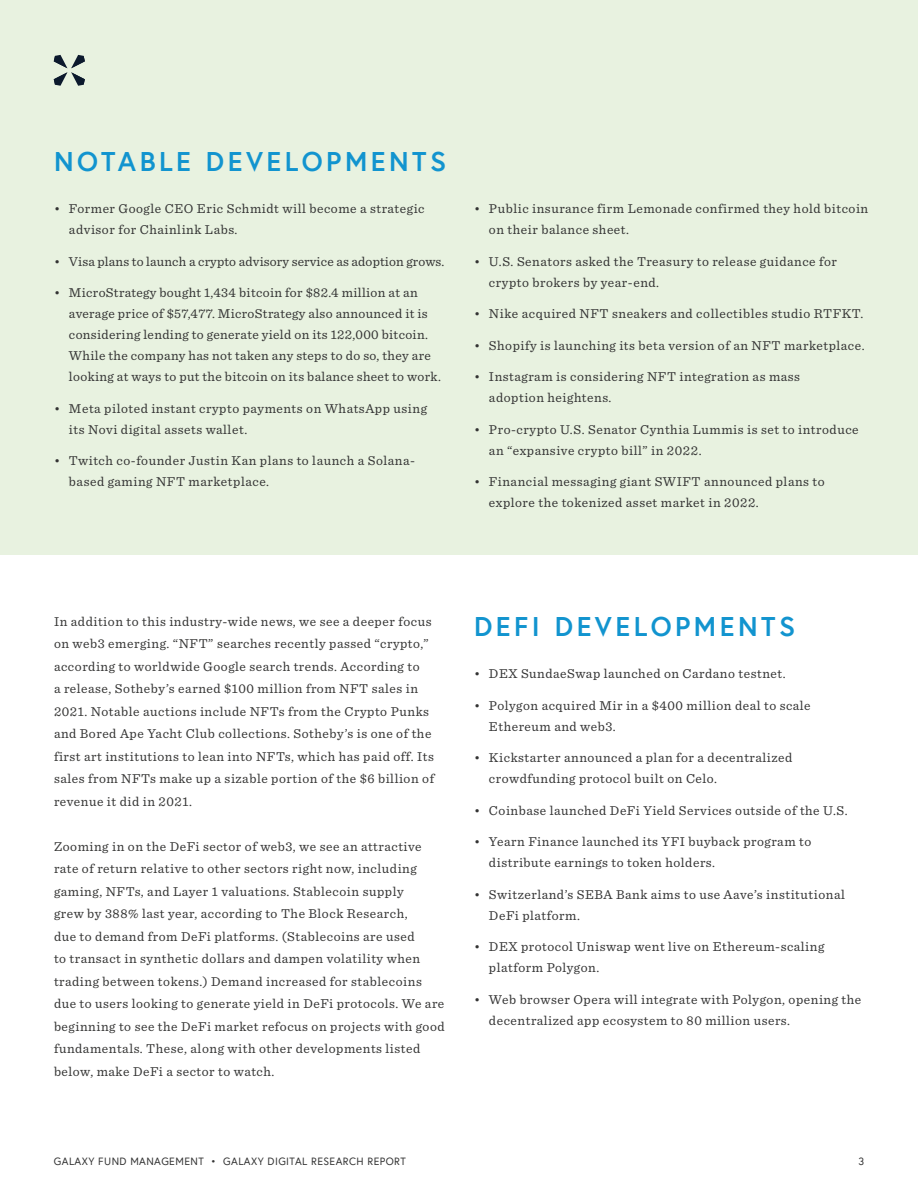
<style>
.page{position:relative;width:918px;height:1188px;background:#fff}
.page>*{position:absolute;margin:0;border:0;box-sizing:border-box;transform-origin:0 0}
.t1{font:700 27px "Europa";letter-spacing:.13em;color:#1294cf}
.t2{font:13.5px/21px "Sentinel";letter-spacing:.04em;color:#333}
.t3{font:13.5px/22.5px "Sentinel";letter-spacing:.04em;color:#343433}
.t4{font:13.5px "Sentinel";letter-spacing:.01em;color:#333}
.t5{font:10.5px "Europa";letter-spacing:.04em;color:#333}
</style>
<div class="page">
<div style="left:0;top:0;width:918px;height:555px;background:#e8f2e0"></div>
<svg style="left:54px;top:55px;width:31px;height:31px"></svg>
<h1 class="t1" style="left:54px;top:143px;width:394px">NOTABLE DEVELOPMENTS</h1>
<p class="t2" style="left:69px;top:197px;width:357px;text-indent:-15px">• Former Google CEO Eric Schmidt will become a strategic advisor for Chainlink Labs.</p>
<p class="t4" style="left:54px;top:251px;width:392px">• Visa plans to launch a crypto advisory service as adoption grows.</p>
<p class="t2" style="left:69px;top:281px;width:373px;text-indent:-15px">• MicroStrategy bought 1,434 bitcoin for $82.4 million at an average price of $57,477. MicroStrategy also announced it is considering lending to generate yield on its 122,000 bitcoin.<br>While the company has not taken any steps to do so, they are looking at ways to put the bitcoin on its balance sheet to work.</p>
<p class="t2" style="left:69px;top:397px;width:360px;text-indent:-15px">• Meta piloted instant crypto payments on WhatsApp using its Novi digital assets wallet.</p>
<p class="t2" style="left:69px;top:449px;width:348px;text-indent:-15px">• Twitch co-founder Justin Kan plans to launch a Solana&shy;based gaming NFT marketplace.</p>
<p class="t2" style="left:489px;top:198px;width:381px;text-indent:-15px">• Public insurance firm Lemonade confirmed they hold bitcoin on their balance sheet.</p>
<p class="t2" style="left:489px;top:250px;width:350px;text-indent:-15px">• U.S. Senators asked the Treasury to release guidance for crypto brokers by year-end.</p>
<p class="t2" style="left:474px;top:303px;width:391px">• Nike acquired NFT sneakers and collectibles studio RTFKT.</p>
<p class="t2" style="left:474px;top:334px;width:392px">• Shopify is launching its beta version of an NFT marketplace.</p>
<p class="t2" style="left:489px;top:366px;width:313px;text-indent:-15px">• Instagram is considering NFT integration as mass adoption heightens.</p>
<p class="t2" style="left:489px;top:418px;width:371px;text-indent:-15px">• Pro-crypto U.S. Senator Cynthia Lummis is set to introduce an “expansive crypto bill” in 2022.</p>
<p class="t2" style="left:489px;top:471px;width:337px;text-indent:-15px">• Financial messaging giant SWIFT announced plans to explore the tokenized asset market in 2022.</p>
<p class="t3" style="left:54px;top:609px;width:382px">In addition to this industry-wide news, we see a deeper focus on web3 emerging. “NFT” searches recently passed “crypto,” according to worldwide Google search trends. According to<br>a release, Sotheby’s earned $100 million from NFT sales in 2021. Notable auctions include NFTs from the Crypto Punks and Bored Ape Yacht Club collections. Sotheby’s is one of the first art institutions to lean into NFTs, which has paid off. Its sales from NFTs make up a sizable portion of the $6 billion of revenue it did in 2021.</p>
<p class="t3" style="left:54px;top:834px;width:392px">Zooming in on the DeFi sector of web3, we see an attractive rate of return relative to other sectors right now, including gaming, NFTs, and Layer 1 valuations. Stablecoin supply<br>grew by 388% last year, according to The Block Research,<br>due to demand from DeFi platforms. (Stablecoins are used<br>to transact in synthetic dollars and dampen volatility when trading between tokens.) Demand increased for stablecoins due to users looking to generate yield in DeFi protocols. We are beginning to see the DeFi market refocus on projects with good fundamentals. These, along with other developments listed below, make DeFi a sector to watch.</p>
<h1 class="t1" style="left:474px;top:608px;width:323px">DEFI DEVELOPMENTS</h1>
<p class="t2" style="left:474px;top:662px;width:313px">• DEX SundaeSwap launched on Cardano testnet.</p>
<p class="t2" style="left:489px;top:694px;width:323px;text-indent:-15px">• Polygon acquired Mir in a $400 million deal to scale<br>Ethereum and web3.</p>
<p class="t2" style="left:489px;top:746px;width:305px;text-indent:-15px">• Kickstarter announced a plan for a decentralized crowdfunding protocol built on Celo.</p>
<p class="t2" style="left:474px;top:799px;width:375px">• Coinbase launched DeFi Yield Services outside of the U.S.</p>
<p class="t2" style="left:489px;top:830px;width:324px;text-indent:-15px">• Yearn Finance launched its YFI buyback program to distribute earnings to token holders.</p>
<p class="t2" style="left:489px;top:883px;width:357px;text-indent:-15px">• Switzerland’s SEBA Bank aims to use Aave’s institutional<br>DeFi platform.</p>
<p class="t2" style="left:489px;top:935px;width:337px;text-indent:-15px">• DEX protocol Uniswap went live on Ethereum-scaling platform Polygon.</p>
<p class="t2" style="left:489px;top:988px;width:374px;text-indent:-15px">• Web browser Opera will integrate with Polygon, opening the decentralized app ecosystem to 80 million users.</p>
<p class="t5" style="left:54px;top:1154px;width:353px">GALAXY FUND MANAGEMENT • GALAXY DIGITAL RESEARCH REPORT</p>
<p class="t5" style="left:859px;top:1154px;width:7px">3</p>
</div>
